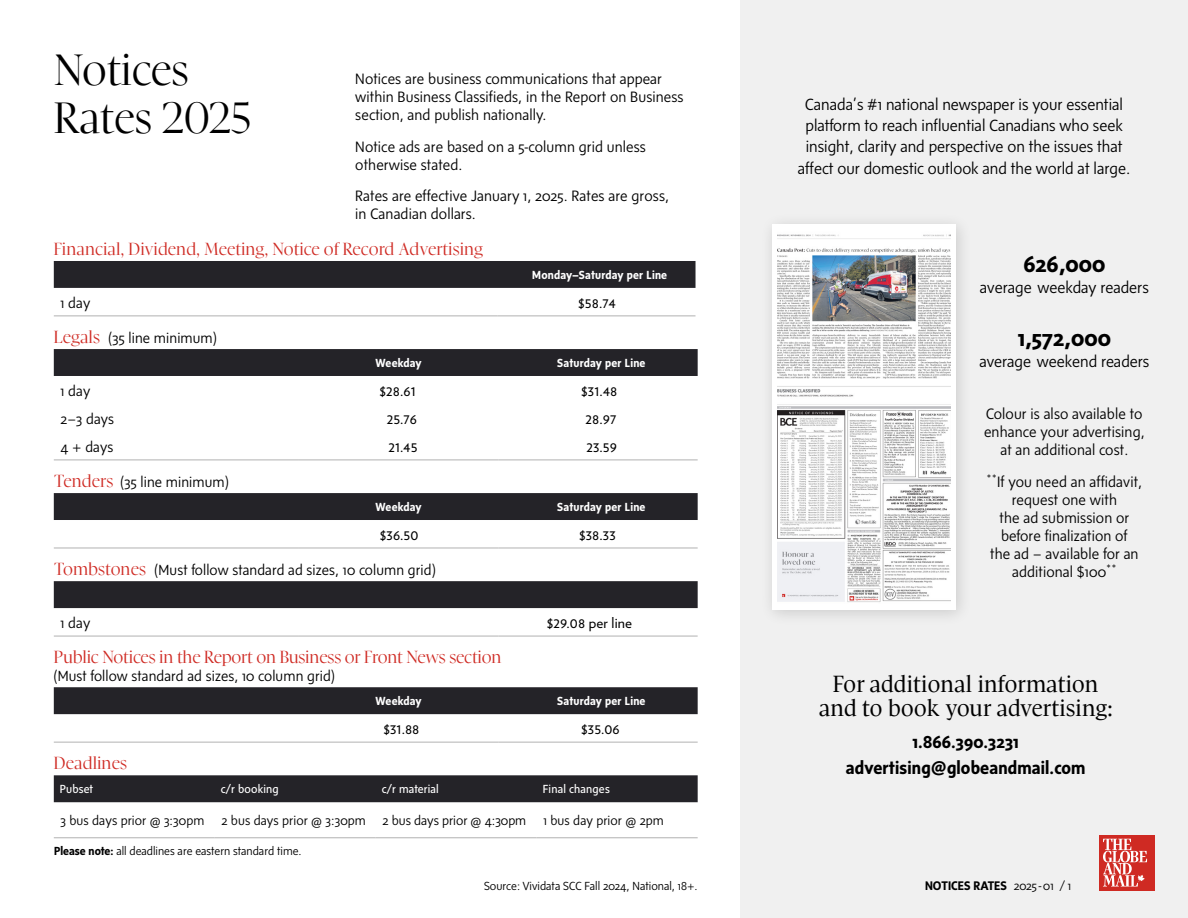
<style>
.page{position:relative;width:1188px;height:918px;background:#fff}
.page>*{position:absolute;margin:0;border:0;box-sizing:border-box;transform-origin:0 0}
.t1{font:45px/48px "Pratt Fine";letter-spacing:-.005em;color:#000}
.t2{font:24px/24px "Pratt";letter-spacing:.005em;color:#000;text-align:center}
.t3{font:700 24px "G Msans";color:#000}
.t4{font:700 18.3px/25.5px "G Msans";letter-spacing:.005em;color:#000;text-align:center}
.t5{font:18px "Pratt Fine";letter-spacing:-.01em;color:#cf2a23}
.t6{font:300 16.5px/21px "G Msans";color:#000;text-align:center}
.t7{font:300 15.3px/18px "G Msans";letter-spacing:.005em;color:#000}
.t8{font:300 15px "G Msans";letter-spacing:.005em;color:#000}
.t9{font:15px "Verlag";letter-spacing:.005em;color:#000}
.t10{font:300 13.5px "G Msans";letter-spacing:.005em;color:#000}
.t11{font:700 12.75px "G Msans";color:#000}
.t12{font:700 12px "G Msans";letter-spacing:.015em;color:#fff}
.t13{font:300 12px "G Msans";color:#000}
.t14{font:12px "G Msans";letter-spacing:.015em;color:#fff}
.s1{font-family:"Pratt Fine";font-weight:400;font-size:18px;color:#cf2a23}
.s2{font-weight:700}
.s3{font-weight:300}
</style>
<div class="page">
<div style="left:740px;top:0;width:448px;height:918px;background:#f0f0f0"></div>
<div style="left:54px;top:261px;width:642px;height:27px;background:#242328"></div>
<hr style="left:54px;top:316px;width:245px;height:1px;background:#b2b2b2">
<hr style="left:299px;top:316px;width:198px;height:1px;background:#b2b2b2">
<hr style="left:497px;top:316px;width:199px;height:1px;background:#b2b2b2">
<div style="left:54px;top:349px;width:644px;height:27px;background:#242328"></div>
<hr style="left:54px;top:460px;width:245px;height:1px;background:#b2b2b2">
<hr style="left:299px;top:460px;width:199px;height:1px;background:#b2b2b2">
<hr style="left:498px;top:460px;width:200px;height:1px;background:#b2b2b2">
<div style="left:54px;top:493px;width:644px;height:27px;background:#242328"></div>
<hr style="left:54px;top:548px;width:245px;height:1px;background:#b2b2b2">
<hr style="left:299px;top:548px;width:199px;height:1px;background:#b2b2b2">
<hr style="left:498px;top:548px;width:200px;height:1px;background:#b2b2b2">
<div style="left:54px;top:581px;width:644px;height:27px;background:#242328"></div>
<hr style="left:54px;top:636px;width:245px;height:1px;background:#b2b2b2">
<hr style="left:299px;top:636px;width:199px;height:1px;background:#b2b2b2">
<hr style="left:498px;top:636px;width:200px;height:1px;background:#b2b2b2">
<div style="left:54px;top:687px;width:644px;height:27px;background:#242328"></div>
<hr style="left:54px;top:742px;width:245px;height:1px;background:#b2b2b2">
<hr style="left:299px;top:742px;width:199px;height:1px;background:#b2b2b2">
<hr style="left:498px;top:742px;width:200px;height:1px;background:#b2b2b2">
<div style="left:54px;top:775px;width:644px;height:27px;background:#242328"></div>
<hr style="left:54px;top:838px;width:161px;height:1px;background:#b2b2b2">
<hr style="left:215px;top:838px;width:161px;height:1px;background:#b2b2b2">
<hr style="left:376px;top:838px;width:161px;height:1px;background:#b2b2b2">
<hr style="left:537px;top:838px;width:161px;height:1px;background:#b2b2b2">
<div style="left:760px;top:212px;width:212px;height:415px;background:#000;opacity:.16"></div>
<div style="left:772px;top:225px;width:184px;height:385px;background:#fff"></div>
<img style="left:777px;top:234px;width:174px;height:368px">
<div style="left:1100px;top:835px;width:55px;height:55px;background:#cf2a23"></div>
<svg style="left:1103px;top:839px;width:44px;height:48px"></svg>
<h1 class="t1" style="left:54px;top:46px;width:199px">Notices<br>Rates 2025</h1>
<p class="t7" style="left:355px;top:70px;width:330px">Notices are business communications that appear within Business Classifieds, in the Report on Business section, and publish nationally.</p>
<p class="t7" style="left:355px;top:137px;width:292px">Notice ads are based on a 5-column grid unless otherwise stated.</p>
<p class="t7" style="left:355px;top:187px;width:315px">Rates are effective January 1, 2025. Rates are gross, in Canadian dollars.</p>
<p class="t5" style="left:54px;top:240px;width:431px">Financial, Dividend, Meeting, Notice of Record Advertising</p>
<p class="t12" style="left:532px;top:268px;width:136px">Monday–Saturday per Line</p>
<p class="t8" style="left:61px;top:294px;width:31px">1 day</p>
<p class="t9" style="left:578px;top:291px;width:39px">$58.74</p>
<p class="t8" style="left:54px;top:330px;width:164px"><span class="s1">Legals</span> (35 line minimum)</p>
<p class="t12" style="left:376px;top:356px;width:47px">Weekday</p>
<p class="t12" style="left:557px;top:356px;width:90px">Saturday per Line</p>
<p class="t8" style="left:61px;top:382px;width:31px">1 day</p>
<p class="t9" style="left:380px;top:379px;width:38px">$28.61</p>
<p class="t9" style="left:581px;top:379px;width:38px">$31.48</p>
<p class="t8" style="left:61px;top:410px;width:55px">2–3 days</p>
<p class="t9" style="left:387px;top:407px;width:32px">25.76</p>
<p class="t9" style="left:586px;top:407px;width:32px">28.97</p>
<p class="t8" style="left:61px;top:438px;width:54px">4 + days</p>
<p class="t9" style="left:388px;top:435px;width:31px">21.45</p>
<p class="t9" style="left:586px;top:435px;width:32px">23.59</p>
<p class="t8" style="left:54px;top:474px;width:176px"><span class="s1">Tenders</span> (35 line minimum)</p>
<p class="t12" style="left:376px;top:500px;width:47px">Weekday</p>
<p class="t12" style="left:557px;top:500px;width:90px">Saturday per Line</p>
<p class="t9" style="left:380px;top:523px;width:40px">$36.50</p>
<p class="t9" style="left:579px;top:523px;width:38px">$38.33</p>
<p class="t8" style="left:54px;top:562px;width:383px"><span class="s1">Tombstones</span> (Must follow standard ad sizes, 10 column grid)</p>
<p class="t8" style="left:61px;top:614px;width:31px">1 day</p>
<p class="t9" style="left:547px;top:611px;width:87px">$29.08 per line</p>
<p class="t5" style="left:54px;top:648px;width:449px">Public Notices in the Report on Business or Front News section</p>
<p class="t8" style="left:54px;top:668px;width:282px">(Must follow standard ad sizes, 10 column grid)</p>
<p class="t12" style="left:376px;top:694px;width:47px">Weekday</p>
<p class="t12" style="left:557px;top:694px;width:90px">Saturday per Line</p>
<p class="t9" style="left:383px;top:718px;width:38px">$31.88</p>
<p class="t9" style="left:581px;top:718px;width:40px">$35.06</p>
<p class="t5" style="left:54px;top:754px;width:75px">Deadlines</p>
<p class="t14" style="left:60px;top:783px;width:35px">Pubset</p>
<p class="t14" style="left:221px;top:783px;width:59px">c/r booking</p>
<p class="t14" style="left:382px;top:783px;width:59px">c/r material</p>
<p class="t14" style="left:543px;top:783px;width:69px">Final changes</p>
<p class="t10" style="left:61px;top:813px;width:145px">3 bus days prior @ 3:30pm</p>
<p class="t10" style="left:222px;top:813px;width:306px">2 bus days prior @ 3:30pm 2 bus days prior @ 4:30pm</p>
<p class="t10" style="left:543px;top:813px;width:122px">1 bus day prior @ 2pm</p>
<p class="t13" style="left:54px;top:845px;width:249px"><span class="s2">Please note:</span> all deadlines are eastern standard time.</p>
<p class="t13" style="left:484px;top:879px;width:215px">Source: Vividata SCC Fall 2024, National, 18+.</p>
<p class="t6" style="left:798px;top:94px;width:334px">Canada’s #1 national newspaper is your essential platform to reach influential Canadians who seek insight, clarity and perspective on the issues that affect our domestic outlook and the world at large.</p>
<h2 class="t3" style="left:1023px;top:251px;width:84px">626,000</h2>
<p class="t6" style="left:980px;top:277px;width:170px">average weekday readers</p>
<h2 class="t3" style="left:1018px;top:324px;width:95px">1,572,000</h2>
<p class="t6" style="left:979px;top:351px;width:172px">average weekend readers</p>
<p class="t7" style="left:984px;top:405px;width:162px;text-align:center">Colour is also available to enhance your advertising, at an additional cost.</p>
<p class="t7" style="left:987px;top:472px;width:157px;text-align:center"><sup>**</sup>If you need an affidavit, request one with<br>the ad submission or before finalization of<br>the ad – available for an additional $100<sup>**</sup></p>
<h2 class="t2" style="left:819px;top:672px;width:295px">For additional information and to book your advertising:</h2>
<p class="t4" style="left:846px;top:729px;width:241px">1.866.390.3231 advertising@globeandmail.com</p>
<p class="t11" style="left:925px;top:879px;width:148px">NOTICES RATES <span class="s3">2025 - 01 / 1</span></p>
</div>
